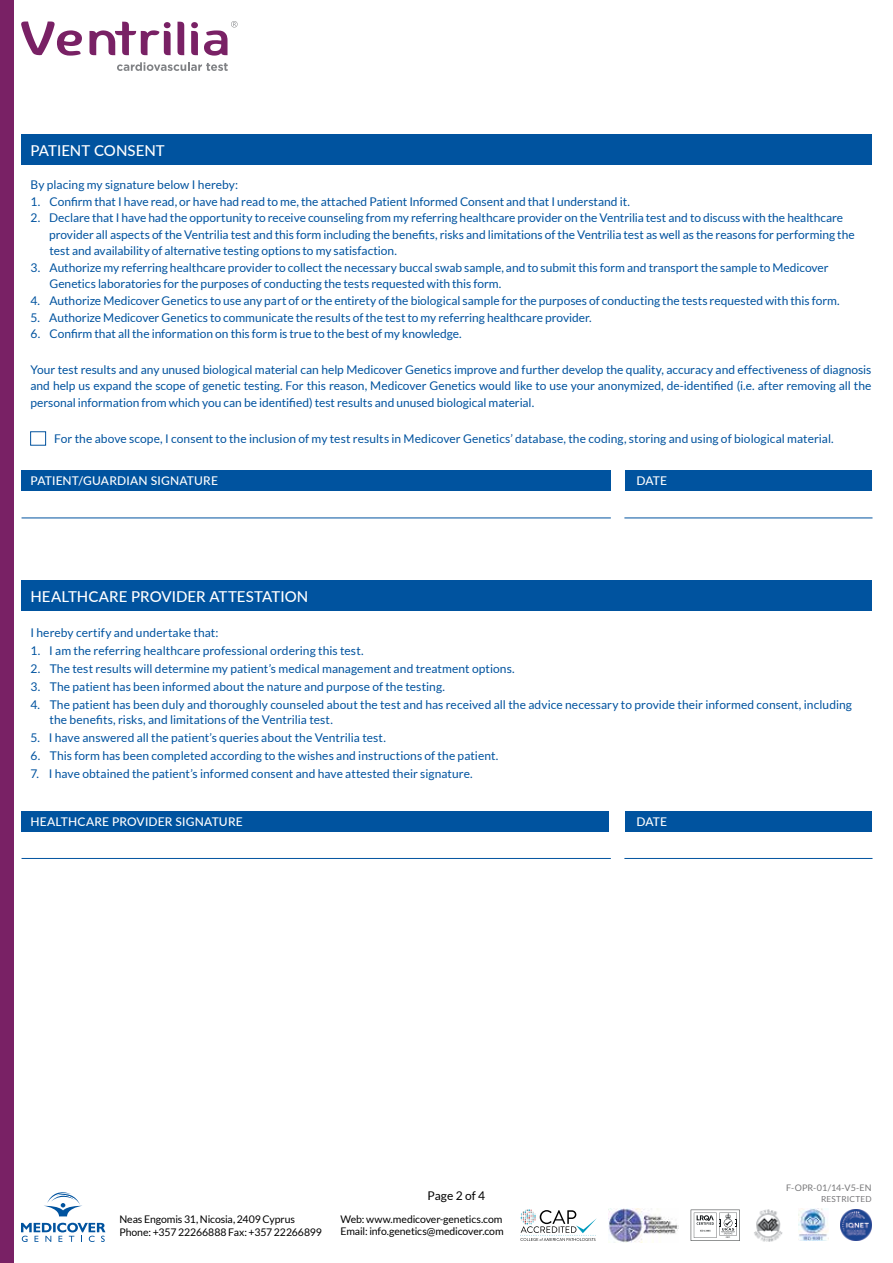
<style>
.page{position:relative;width:893px;height:1263px;background:#fff}
.page>*{position:absolute;margin:0;border:0;box-sizing:border-box;transform-origin:0 0}
.t1{font:500 15px "Lato";letter-spacing:.005em;color:#fff}
.t2{font:12px/16.5px "Lato";color:#00539f}
.t3{font:500 12px "Lato";letter-spacing:.015em;color:#fff}
.t4{font:12px "Lato";letter-spacing:.005em;color:#000}
.t5{font:10.5px/12.6px "Lato";letter-spacing:-.01em;color:#000}
.t6{font:9px "Lato";letter-spacing:.005em;color:#777779}
.t7{font:8.25px "Lato";letter-spacing:.02em;color:#777679}
</style>
<div class="page">
<div style="left:21px;top:135px;width:851px;height:30px;background:#00539f"></div>
<div style="left:30px;top:432px;width:16px;height:13px;border:1px solid #04549f"></div>
<div style="left:626px;top:470px;width:246px;height:21px;background:#00539f"></div>
<div style="left:21px;top:470px;width:589px;height:21px;background:#00539f"></div>
<hr style="left:22px;top:518px;width:589px;height:1px;background:#00539f">
<hr style="left:624px;top:518px;width:248px;height:1px;background:#00539f">
<div style="left:21px;top:580px;width:850px;height:31px;background:#00539f"></div>
<div style="left:626px;top:811px;width:246px;height:20px;background:#00539f"></div>
<div style="left:21px;top:811px;width:588px;height:20px;background:#00539f"></div>
<hr style="left:22px;top:858px;width:589px;height:1px;background:#00539f">
<hr style="left:624px;top:858px;width:248px;height:1px;background:#00539f">
<svg style="left:117px;top:62px;width:111px;height:9px"></svg>
<svg style="left:21px;top:22px;width:61px;height:34px"></svg>
<svg style="left:177px;top:22px;width:7px;height:33px"></svg>
<svg style="left:191px;top:22px;width:7px;height:33px"></svg>
<svg style="left:89px;top:22px;width:82px;height:33px"></svg>
<svg style="left:204px;top:21px;width:34px;height:35px"></svg>
<div style="left:0;top:0;width:14px;height:1263px;background:#792165"></div>
<svg style="left:44px;top:1192px;width:38px;height:24px"></svg>
<svg style="left:21px;top:1223px;width:84px;height:19px"></svg>
<svg style="left:520px;top:1209px;width:77px;height:32px"></svg>
<img style="left:609px;top:1209px;width:69px;height:33px">
<img style="left:798px;top:1208px;width:30px;height:33px">
<svg style="left:691px;top:1210px;width:49px;height:31px"></svg>
<img style="left:754px;top:1209px;width:29px;height:33px">
<img style="left:840px;top:1210px;width:32px;height:31px">
<p class="t1" style="left:30px;top:140px;width:136px">PATIENT CONSENT</p>
<p class="t2" style="left:30px;top:177px;width:209px">By placing my signature below I hereby:</p>
<p class="t2" style="left:30px;top:193px;width:601px">1. Confirm that I have read, or have had read to me, the attached Patient Informed Consent and that I understand it.</p>
<p class="t2" style="left:49px;top:210px;width:807px;text-indent:-19px">2. Declare that I have had the opportunity to receive counseling from my referring healthcare provider on the Ventrilia test and to discuss with the healthcare provider all aspects of the Ventrilia test and this form including the benefits, risks and limitations of the Ventrilia test as well as the reasons for performing the test and availability of alternative testing options to my satisfaction.</p>
<p class="t2" style="left:49px;top:259px;width:781px;text-indent:-19px">3. Authorize my referring healthcare provider to collect the necessary buccal swab sample, and to submit this form and transport the sample to Medicover<br>Genetics laboratories for the purposes of conducting the tests requested with this form.</p>
<p class="t2" style="left:30px;top:292px;width:811px">4. Authorize Medicover Genetics to use any part of or the entirety of the biological sample for the purposes of conducting the tests requested with this form.</p>
<p class="t2" style="left:30px;top:309px;width:563px">5. Authorize Medicover Genetics to communicate the results of the test to my referring healthcare provider.</p>
<p class="t2" style="left:30px;top:325px;width:433px">6. Confirm that all the information on this form is true to the best of my knowledge.</p>
<p class="t2" style="left:30px;top:361px;width:842px;text-align:justify">Your test results and any unused biological material can help Medicover Genetics improve and further develop the quality, accuracy and effectiveness of diagnosis and help us expand the scope of genetic testing. For this reason, Medicover Genetics would like to use your anonymized, de-identified (i.e. after removing all the personal information from which you can be identified) test results and unused biological material.</p>
<p class="t2" style="left:54px;top:431px;width:781px">For the above scope, I consent to the inclusion of my test results in Medicover Genetics’ database, the coding, storing and using of biological material.</p>
<p class="t3" style="left:30px;top:472px;width:189px">PATIENT/GUARDIAN SIGNATURE</p>
<p class="t3" style="left:636px;top:472px;width:32px">DATE</p>
<p class="t1" style="left:30px;top:585px;width:279px">HEALTHCARE PROVIDER ATTESTATION</p>
<p class="t2" style="left:30px;top:625px;width:190px">I hereby certify and undertake that:</p>
<p class="t2" style="left:30px;top:643px;width:335px">1. I am the referring healthcare professional ordering this test.</p>
<p class="t2" style="left:30px;top:661px;width:486px">2. The test results will determine my patient’s medical management and treatment options.</p>
<p class="t2" style="left:30px;top:679px;width:416px">3. The patient has been informed about the nature and purpose of the testing.</p>
<p class="t2" style="left:50px;top:697px;width:804px;line-height:15px;text-indent:-19px">4. The patient has been duly and thoroughly counseled about the test and has received all the advice necessary to provide their informed consent, including the benefits, risks, and limitations of the Ventrilia test.</p>
<p class="t2" style="left:30px;top:730px;width:357px">5. I have answered all the patient’s queries about the Ventrilia test.</p>
<p class="t2" style="left:30px;top:748px;width:469px">6. This form has been completed according to the wishes and instructions of the patient.</p>
<p class="t2" style="left:30px;top:766px;width:444px">7. I have obtained the patient’s informed consent and have attested their signature.</p>
<p class="t3" style="left:30px;top:813px;width:214px">HEALTHCARE PROVIDER SIGNATURE</p>
<p class="t3" style="left:636px;top:813px;width:32px">DATE</p>
<p class="t6" style="left:786px;top:1183px;width:87px">F-OPR-01/14-V5-EN</p>
<p class="t4" style="left:427px;top:1189px;width:59px">Page 2 of 4</p>
<p class="t7" style="left:821px;top:1195px;width:52px">RESTRICTED</p>
<p class="t5" style="left:119px;top:1213px;width:204px">Neas Engomis 31, Nicosia, 2409 Cyprus<br>Phone: +357 22266888 Fax: +357 22266899</p>
<p class="t5" style="left:340px;top:1212px;width:165px">Web: www.medicover-genetics.com<br>Email: info.genetics@medicover.com</p>
</div>
